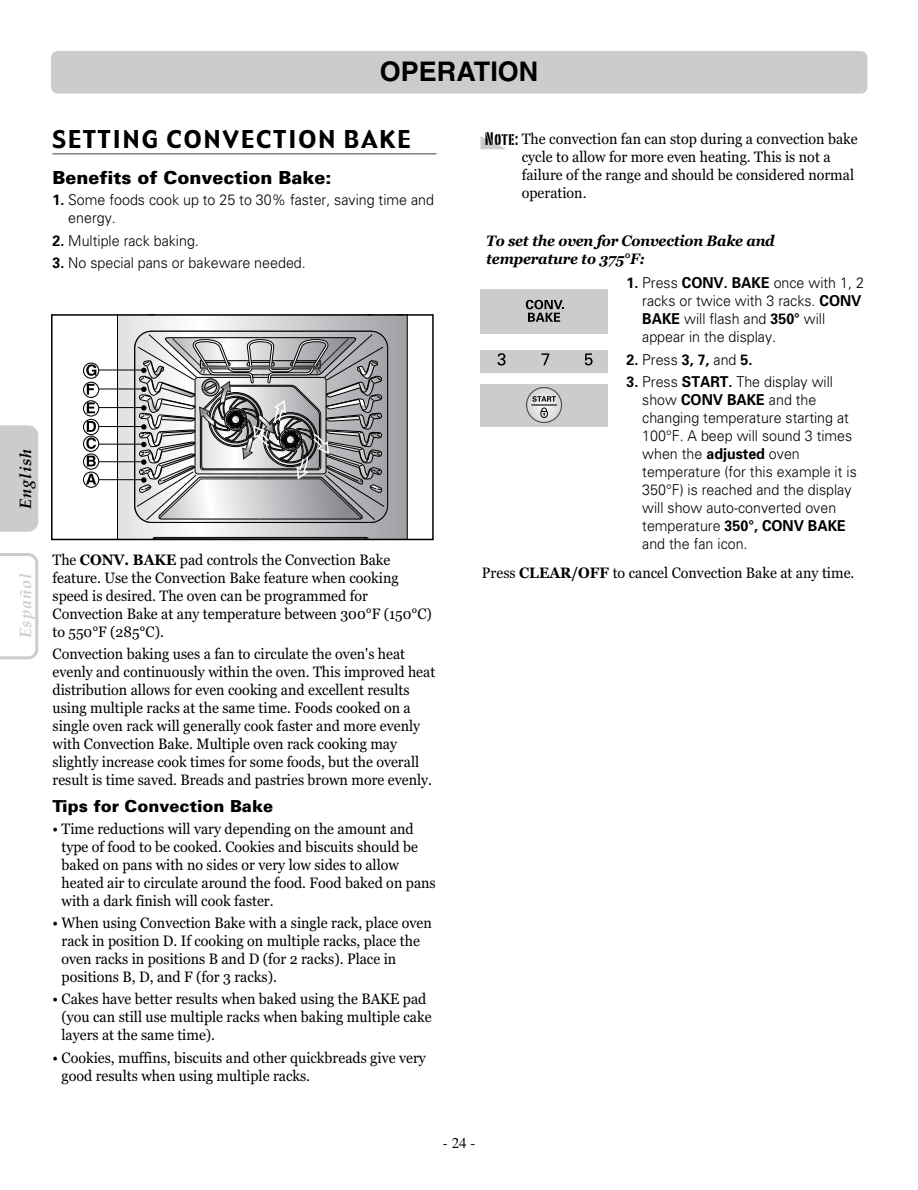
<style>
.page{position:relative;width:918px;height:1190px;background:#fff}
.page>*{position:absolute;margin:0;border:0;box-sizing:border-box;transform-origin:0 0}
.t1{font:700 27px "Helvetica";color:#000}
.t2{font:24px "Gadget";letter-spacing:.085em;color:#000}
.t3{font:900 18px "Univers";color:#000}
.t4{font:18px "Portago ITCTT";color:#000}
.t5{font:900 16.5px "Univers";color:#000}
.t6{font:italic 700 16.5px "Palatino";letter-spacing:.05em;color:#000}
.t7{font:italic 700 16.5px "Palatino";letter-spacing:.05em;color:#ccc}
.t8{font:15px/18px "Georgia";color:#000;scale:.95 1}
.t9{font:300 15px/18px "Univers";color:#000;scale:.95 1}
.t10{font:italic 700 15px/18px "Georgia";letter-spacing:-.015em;color:#000;scale:.95 1}
.t11{font:700 15px "Univers";color:#000;scale:.95 1}
.t12{font:15px "Times";color:#000}
.s1{font-weight:700}
.s2{font-weight:300}
</style>
<div class="page">
<div style="left:0;top:425px;width:38px;height:106px;background:#ccc"></div>
<svg style="left:0;top:553px;width:38px;height:106px"></svg>
<div style="left:53px;top:53px;width:813px;height:39px;background:#ccc;border-radius:5px"></div>
<div style="left:51px;top:51px;width:816px;height:43px;border:4px solid #ccc;border-radius:5px"></div>
<hr style="left:52px;top:153px;width:384px;height:1px;background:#808080">
<div style="left:480px;top:289px;width:128px;height:44px;background:#ccc"></div>
<svg style="left:526px;top:300px;width:38px;height:22px"></svg>
<div style="left:480px;top:350px;width:128px;height:23px;background:#ccc"></div>
<svg style="left:497px;top:353px;width:9px;height:12px"></svg>
<svg style="left:585px;top:353px;width:8px;height:12px"></svg>
<svg style="left:541px;top:353px;width:8px;height:12px"></svg>
<svg style="left:117px;top:317px;width:290px;height:220px;background:#c5c6c9"></svg>
<div style="left:134px;top:331px;width:254px;height:192px;border:1px solid #000;border-radius:17px"></div>
<hr style="left:99px;top:370px;width:44px;height:1px;background:#000">
<hr style="left:99px;top:388px;width:44px;height:1px;background:#000">
<hr style="left:99px;top:407px;width:44px;height:1px;background:#000">
<hr style="left:99px;top:426px;width:44px;height:1px;background:#000">
<hr style="left:99px;top:444px;width:44px;height:1px;background:#000">
<hr style="left:99px;top:461px;width:44px;height:1px;background:#000">
<hr style="left:99px;top:479px;width:44px;height:1px;background:#000">
<svg style="left:83px;top:471px;width:16px;height:17px"></svg>
<svg style="left:86px;top:474px;width:10px;height:10px"></svg>
<svg style="left:83px;top:453px;width:16px;height:17px"></svg>
<svg style="left:87px;top:455px;width:9px;height:11px"></svg>
<svg style="left:83px;top:435px;width:16px;height:17px"></svg>
<svg style="left:83px;top:419px;width:16px;height:16px"></svg>
<svg style="left:86px;top:421px;width:10px;height:28px"></svg>
<svg style="left:83px;top:400px;width:16px;height:16px"></svg>
<svg style="left:87px;top:402px;width:8px;height:11px"></svg>
<svg style="left:83px;top:382px;width:16px;height:16px"></svg>
<svg style="left:87px;top:384px;width:8px;height:11px"></svg>
<svg style="left:83px;top:362px;width:16px;height:17px"></svg>
<svg style="left:86px;top:364px;width:10px;height:12px"></svg>
<svg style="left:136px;top:334px;width:249px;height:186px;background:#a5a5a7"></svg>
<div style="left:51px;top:314px;width:383px;height:226px;border:2px solid #000"></div>
<div style="left:480px;top:384px;width:128px;height:42px;background:#ccc"></div>
<svg style="left:527px;top:387px;width:35px;height:35px"></svg>
<div style="left:526px;top:387px;width:36px;height:36px;border:1px solid #4d4d4d;border-radius:50%"></div>
<svg style="left:532px;top:396px;width:25px;height:22px"></svg>
<svg style="left:480px;top:136px;width:26px;height:13px"></svg>
<h1 class="t1" style="left:380px;top:61px;width:160px">OPERATION</h1>
<h2 class="t2" style="left:53px;top:130px;width:359px">SETTING CONVECTION BAKE</h2>
<p class="t3" style="left:53px;top:171px;width:280px">Benefits of Convection Bake:</p>
<p class="t9" style="left:68px;top:192px;width:387px;text-indent:-16px"><span class="s1">1.</span> Some foods cook up to 25 to 30% faster, saving time and energy.</p>
<p class="t9" style="left:53px;top:232px;width:156px"><span class="s1">2.</span> Multiple rack baking.</p>
<p class="t9" style="left:53px;top:255px;width:268px"><span class="s1">3.</span> No special pans or bakeware needed.</p>
<p class="t6" style="left:19px;top:508px;width:61px;rotate:-90deg">English</p>
<p class="t7" style="left:19px;top:638px;width:66px;rotate:-90deg">Español</p>
<p class="t8" style="left:53px;top:552px;width:401px">The <span class="s1">CONV. BAKE</span> pad controls the Convection Bake feature. Use the Convection Bake feature when cooking speed is desired. The oven can be programmed for Convection Bake at any temperature between 300°F (150°C) to 550°F (285°C).</p>
<p class="t8" style="left:53px;top:646px;width:404px">Convection baking uses a fan to circulate the oven's heat evenly and continuously within the oven. This improved heat distribution allows for even cooking and excellent results using multiple racks at the same time. Foods cooked on a single oven rack will generally cook faster and more evenly with Convection Bake. Multiple oven rack cooking may slightly increase cook times for some foods, but the overall result is time saved. Breads and pastries brown more evenly.</p>
<p class="t5" style="left:53px;top:800px;width:222px">Tips for Convection Bake</p>
<p class="t8" style="left:62px;top:820px;width:395px;text-indent:-9px">• Time reductions will vary depending on the amount and type of food to be cooked. Cookies and biscuits should be baked on pans with no sides or very low sides to allow heated air to circulate around the food. Food baked on pans with a dark finish will cook faster.</p>
<p class="t8" style="left:62px;top:915px;width:391px;text-indent:-9px">• When using Convection Bake with a single rack, place oven rack in position D. If cooking on multiple racks, place the oven racks in positions B and D (for 2 racks). Place in positions B, D, and F (for 3 racks).</p>
<p class="t8" style="left:62px;top:991px;width:391px;text-indent:-9px">• Cakes have better results when baked using the BAKE pad (you can still use multiple racks when baking multiple cake layers at the same time).</p>
<p class="t8" style="left:62px;top:1049px;width:385px;text-indent:-9px">• Cookies, muffins, biscuits and other quickbreads give very good results when using multiple racks.</p>
<p class="t4" style="left:485px;top:128px;width:35px">Note:</p>
<p class="t8" style="left:522px;top:131px;width:355px">The convection fan can stop during a convection bake cycle to allow for more even heating. This is not a failure of the range and should be considered normal operation.</p>
<p class="t10" style="left:486px;top:233px;width:305px">To set the oven for Convection Bake and temperature to 375°F:</p>
<p class="t9" style="left:642px;top:275px;width:235px;text-indent:-16px"><span class="s1">1.</span> Press <span class="s1">CONV. BAKE</span> once with 1, 2 racks or twice with 3 racks. <span class="s1">CONV<br>BAKE</span> will flash and <span class="s1">350°</span> will appear in the display.</p>
<p class="t11" style="left:627px;top:354px;width:134px">2. <span class="s2">Press</span> 3, 7, <span class="s2">and</span> 5.</p>
<p class="t9" style="left:642px;top:374px;width:227px;text-indent:-16px"><span class="s1">3.</span> Press <span class="s1">START.</span> The display will show <span class="s1">CONV BAKE</span> and the changing temperature starting at<br>100°F. A beep will sound 3 times when the <span class="s1">adjusted</span> oven temperature (for this example it is<br>350°F) is reached and the display will show auto-converted oven temperature <span class="s1">350°, CONV BAKE </span>and the fan icon.</p>
<p class="t8" style="left:482px;top:565px;width:394px">Press <span class="s1">CLEAR/OFF</span> to cancel Convection Bake at any time.</p>
<p class="t12" style="left:443px;top:1137px;width:34px">- 24 -</p>
</div>
